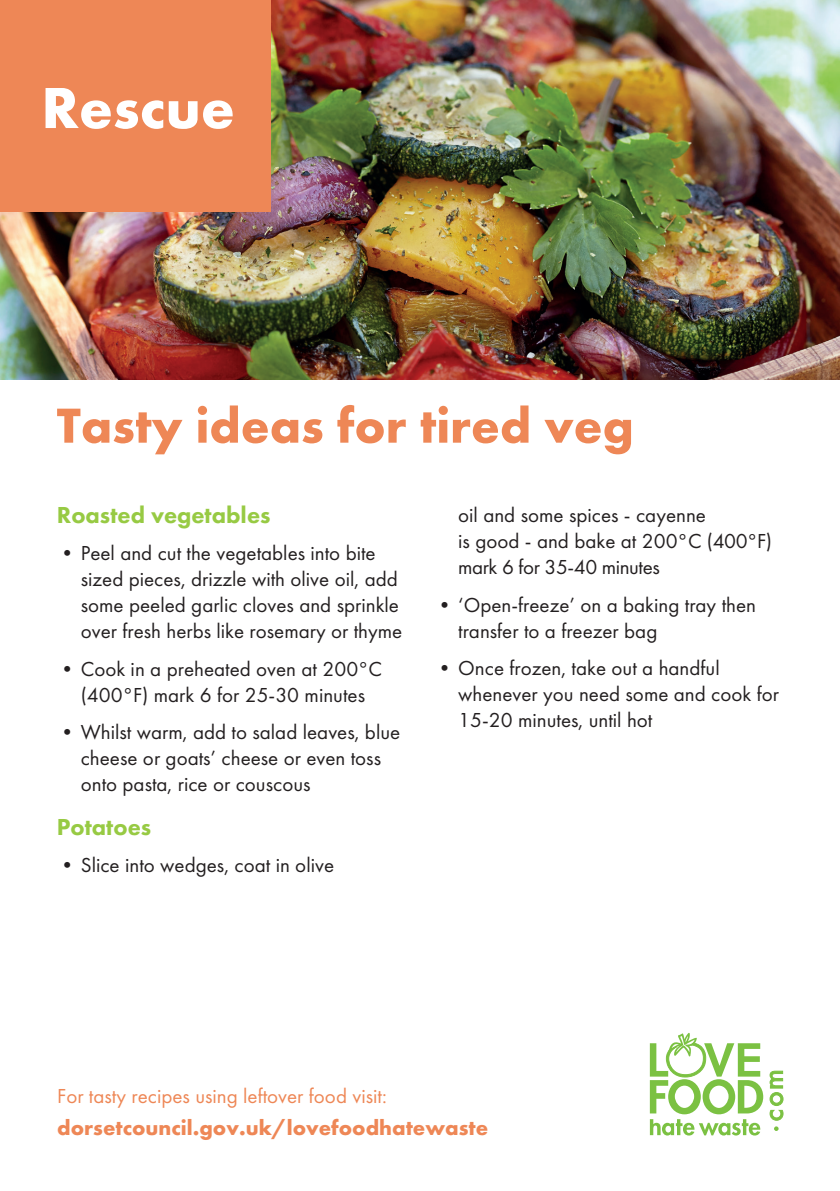
<style>
.page{position:relative;width:840px;height:1191px;background:#fff}
.page>*{position:absolute;margin:0;border:0;box-sizing:border-box;transform-origin:0 0}
.t1{font:700 60px "Futura PT";color:#fff}
.t2{font:700 51px "Futura PT";color:#ee8756}
.t3{font:800 24px "Futura PT";color:#97ca43}
.t4{font:700 22px "Futura PT";color:#ee8756}
.t5{font:21px/26px "Futura PT";color:#231f20}
.t6{font:21px "Futura PT";color:#ee8756}
</style>
<div class="page">
<img style="left:0;top:0;width:839px;height:380px">
<div style="left:0;top:0;width:270px;height:212px;background:#ee8756"></div>
<svg style="left:649px;top:1033px;width:113px;height:102px"></svg>
<svg style="left:774px;top:1126px;width:4px;height:5px"></svg>
<svg style="left:769px;top:1070px;width:13px;height:50px"></svg>
<h1 class="t1" style="left:41px;top:69px;width:195px">Rescue</h1>
<h2 class="t2" style="left:57px;top:393px;width:578px">Tasty ideas for tired veg</h2>
<p class="t3" style="left:57px;top:500px;width:215px">Roasted vegetables</p>
<p class="t5" style="left:81px;top:540px;width:323px;text-indent:-24px">•Peel and cut the vegetables into bite sized pieces, drizzle with olive oil, add some peeled garlic cloves and sprinkle over fresh herbs like rosemary or thyme</p>
<p class="t5" style="left:57px;top:655px;width:327px;text-align:center">•Cook in a preheated oven at 200°C (400°F) mark 6 for 25-30 minutes</p>
<p class="t5" style="left:81px;top:719px;width:321px;text-indent:-24px">•Whilst warm, add to salad leaves, blue cheese or goats’ cheese or even toss onto pasta, rice or couscous</p>
<p class="t3" style="left:57px;top:811px;width:96px">Potatoes</p>
<p class="t5" style="left:57px;top:851px;width:279px">•Slice into wedges, coat in olive</p>
<p class="t5" style="left:458px;top:502px;width:315px">oil and some spices - cayenne<br>is good - and bake at 200°C (400°F) mark 6 for 35-40 minutes</p>
<p class="t5" style="left:458px;top:591px;width:299px;text-indent:-24px">•‘Open-freeze’ on a baking tray then transfer to a freezer bag</p>
<p class="t5" style="left:458px;top:655px;width:322px;text-indent:-24px">•Once frozen, take out a handful whenever you need some and cook for<br>15-20 minutes, until hot</p>
<p class="t6" style="left:57px;top:1084px;width:331px">For tasty recipes using leftover food visit:</p>
<p class="t4" style="left:57px;top:1113px;width:432px">dorsetcouncil.gov.uk/lovefoodhatewaste</p>
</div>
